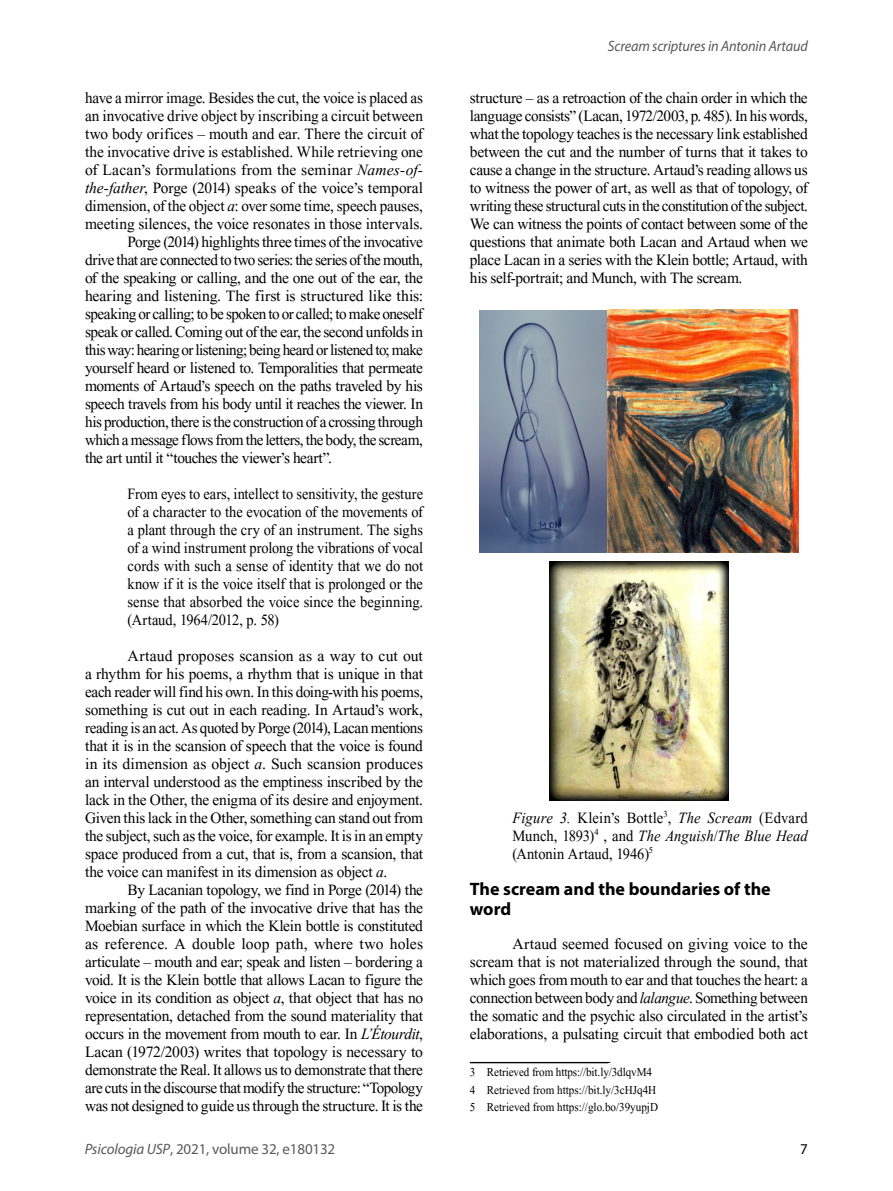
<style>
.page{position:relative;width:893px;height:1191px;background:#fff}
.page>*{position:absolute;margin:0;border:0;box-sizing:border-box;transform-origin:0 0}
.t1{font:19.5px/18px "Aparajita";letter-spacing:-.015em;color:#000;text-align:justify}
.t2{font:19.5px/18px "Aparajita";letter-spacing:-.015em;color:#000;text-align:justify;scale:.91 1}
.t3{font:19.5px "Aparajita";letter-spacing:-.015em;color:#000;scale:.96 1}
.t4{font:19.5px/18px "Aparajita";letter-spacing:-.015em;color:#000;text-align:justify;scale:.93 1}
.t5{font:19.5px "Aparajita";letter-spacing:.01em;color:#000}
.t6{font:700 18px/19.5px "Myriad Pro";color:#000}
.t7{font:15px/17.7px "Aparajita";color:#000;scale:.92 1}
.t8{font:15px "Myriad Pro";letter-spacing:-.01em;color:#58595b}
.t9{font:italic 15px "Myriad Pro";letter-spacing:-.01em;color:#58595b;scale:.95 1}
.t10{font:15px "Myriad Pro";color:#000}
.s1{font-style:italic}
</style>
<div class="page">
<img style="left:479px;top:309px;width:320px;height:243px">
<img style="left:549px;top:561px;width:180px;height:239px">
<hr style="left:470px;top:1062px;width:140px;height:1px;background:#000">
<p class="t3" style="left:85px;top:86px;width:354px">have amirror image. Besides the cut, the voice is placed as</p>
<p class="t1" style="left:85px;top:108px;width:339px">an invocative drive object by inscribing a circuit between</p>
<p class="t1" style="left:85px;top:126px;width:340px">two body orifices – mouth and ear. There the circuit of</p>
<p class="t1" style="left:85px;top:144px;width:339px">the invocative drive is established. While retrieving one</p>
<p class="t5" style="left:85px;top:158px;width:339px">of Lacan’s formulations from the seminar <span class="s1">Names-of-</span></p>
<p class="t1" style="left:85px;top:180px;width:339px"><span class="s1">the-father</span>, Porge (2014) speaks of the voice’s temporal</p>
<p class="t1" style="left:85px;top:198px;width:340px">dimension, of the object <span class="s1">a</span>: over some time, speech pauses,</p>
<p class="t1" style="left:85px;top:216px;width:339px">meeting silences, the voice resonates in those intervals.</p>
<p class="t1" style="left:128px;top:234px;width:297px">Porge (2014) highlights three times of the invocative</p>
<p class="t1" style="left:85px;top:252px;width:340px">drive that are connected to two series: theseries of themouth,</p>
<p class="t1" style="left:85px;top:270px;width:339px">of the speaking or calling, and the one out of the ear, the</p>
<p class="t1" style="left:85px;top:288px;width:340px">hearing and listening. The first is structured like this:</p>
<p class="t1" style="left:85px;top:306px;width:339px">speaking or calling; to be spoken to or called; tomake oneself</p>
<p class="t1" style="left:85px;top:324px;width:339px">speak or called. Coming out of the ear, the second unfolds in</p>
<p class="t3" style="left:85px;top:338px;width:354px">this way: hearing or listening; being heard or listened to; make</p>
<p class="t1" style="left:85px;top:360px;width:339px">yourself heard or listened to. Temporalities that permeate</p>
<p class="t1" style="left:85px;top:378px;width:339px">moments of Artaud’s speech on the paths traveled by his</p>
<p class="t1" style="left:85px;top:396px;width:340px">speech travels from his body until it reaches the viewer. In</p>
<p class="t1" style="left:85px;top:414px;width:339px">his production, there is the construction of a crossing through</p>
<p class="t1" style="left:85px;top:432px;width:339px">which a message flows from the letters, the body, the scream,</p>
<p class="t1" style="left:85px;top:450px;width:248px">the art until it “touches the viewer’s heart”.</p>
<p class="t2" style="left:128px;top:486px;width:326px">From eyes to ears, intellect to sensitivity, the gesture of a character to the evocation of the movements of a plant through the cry of an instrument. The sighs of a wind instrument prolong the vibrations of vocal cords with such a sense of identity that we do not know if it is the voice itself that is prolonged or the sense that absorbed the voice since the beginning. (Artaud, 1964/2012, p. 58)</p>
<p class="t1" style="left:85px;top:648px;width:340px;text-indent:43px">Artaud proposes scansion as a way to cut out a rhythm for his poems, a rhythm that is unique in that each reader will find his own. In this doing-with his poems, something is cut out in each reading. In Artaud’s work, reading is an act. As quoted by Porge (2014), Lacanmentions that it is in the scansion of speech that the voice is found in its dimension as object <span class="s1">a</span>. Such scansion produces an interval understood as the emptiness inscribed by the lack in the Other, the enigma of its desire and enjoyment.<br>Given this lack in the Other, something can stand out from the subject, such as the voice, for example. It is in an empty space produced from a cut, that is, from a scansion, that the voice can manifest in its dimension as object <span class="s1">a</span>.</p>
<p class="t1" style="left:85px;top:882px;width:340px;text-indent:43px">By Lacanian topology, we find in Porge (2014) the marking of the path of the invocative drive that has the Moebian surface in which the Klein bottle is constituted as reference. A double loop path, where two holes articulate – mouth and ear; speak and listen – bordering a void. It is the Klein bottle that allows Lacan to figure the voice in its condition as object <span class="s1">a</span>, that object that has no representation, detached from the sound materiality that occurs in the movement from mouth to ear. In <span class="s1">L’Étourdit</span>, Lacan (1972/2003) writes that topology is necessary to demonstrate the Real. It allows us to demonstrate that there are cuts in the discourse that modify the structure: “Topology was not designed to guide us through the structure. It is the</p>
<p class="t8" style="left:85px;top:1139px;width:252px"><span class="s1">Psicologia USP</span>, 2021, volume 32, e180132</p>
<p class="t9" style="left:608px;top:36px;width:212px">Scream scriptures in Antonin Artaud</p>
<p class="t1" style="left:470px;top:90px;width:340px">structure – as a retroaction of the chain order in which the language consists” (Lacan, 1972/2003, p. 485). In his words, what the topology teaches is the necessary link established between the cut and the number of turns that it takes to cause a change in the structure. Artaud’s reading allows us to witness the power of art, as well as that of topology, of writing these structural cuts in the constitution of the subject.<br>We can witness the points of contact between some of the questions that animate both Lacan and Artaud when we place Lacan in a series with the Klein bottle; Artaud, with his self-portrait; and Munch, with The scream.</p>
<p class="t4" style="left:512px;top:810px;width:319px"><span class="s1">Figure 3.</span> Klein’s Bottle<sup>3</sup>, <span class="s1">The Scream</span> (Edvard Munch, 1893)<sup>4</sup> , and <span class="s1">The Anguish</span>/<span class="s1">The Blue Head </span>(Antonin Artaud, 1946)<sup>5</sup></p>
<p class="t6" style="left:470px;top:879px;width:302px">The scream and the boundaries of the word</p>
<p class="t1" style="left:470px;top:936px;width:340px;text-indent:43px">Artaud seemed focused on giving voice to the scream that is not materialized through the sound, that which goes from mouth to ear and that touches the heart: a connection between body and <span class="s1">lalangue</span>. Something between the somatic and the psychic also circulated in the artist’s elaborations, a pulsating circuit that embodied both act</p>
<p class="t7" style="left:470px;top:1063px;width:206px">3 Retrieved from https://bit.ly/3dlqvM4<br>4 Retrieved from https://bit.ly/3cHJq4H<br>5 Retrieved from https://glo.bo/39yupjD</p>
<p class="t10" style="left:800px;top:1139px;width:9px">7</p>
</div>
